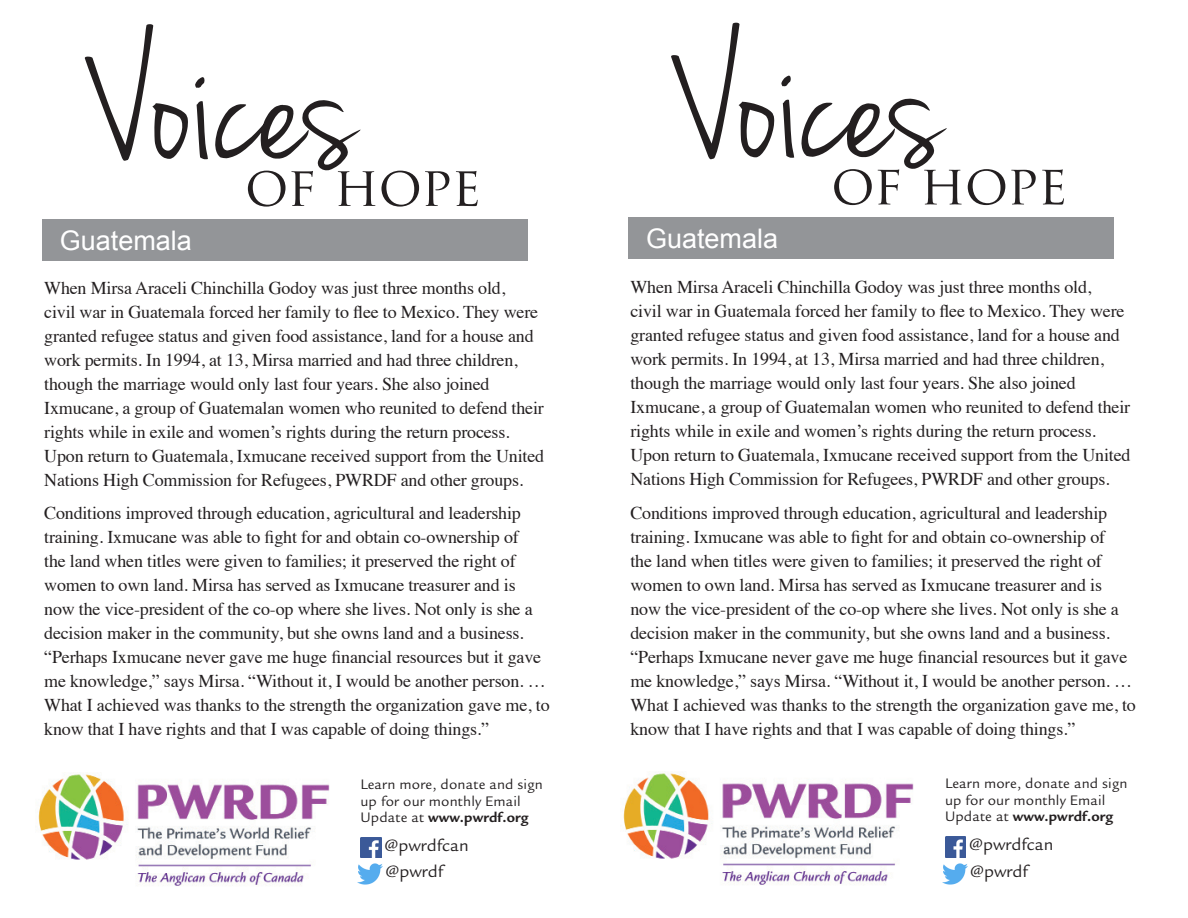
<style>
.page{position:relative;width:1188px;height:918px;background:#fff}
.page>*{position:absolute;margin:0;border:0;box-sizing:border-box;transform-origin:0 0}
.country{font:27px "Arial";color:#fff}
.body{font:18px/24px "Times";letter-spacing:-.01em;color:#231f20}
.body-2{font:18px "Legacy Sans";color:#231f20}
.t1{font:15px/16.5px "Legacy Sans";letter-spacing:.01em;color:#231f20}
.s1{font-weight:700}
</style>
<div class="page">
<svg style="left:85px;top:24px;width:393px;height:183px"></svg>
<div style="left:42px;top:219px;width:486px;height:41px;background:#939598"></div>
<svg style="left:671px;top:23px;width:393px;height:182px"></svg>
<div style="left:628px;top:218px;width:486px;height:41px;background:#939598"></div>
<img style="left:357px;top:863px;width:26px;height:22px">
<img style="left:360px;top:837px;width:21px;height:21px">
<img style="left:38px;top:772px;width:292px;height:114px">
<img style="left:942px;top:863px;width:25px;height:22px">
<img style="left:945px;top:836px;width:21px;height:21px">
<img style="left:623px;top:772px;width:291px;height:113px">
<p class="country" style="left:60px;top:222px;width:134px">Guatemala</p>
<p class="body" style="left:44px;top:274px;width:502px">When Mirsa Araceli Chinchilla Godoy was just three months old,<br>civil war in Guatemala forced her family to flee to Mexico. They were granted refugee status and given food assistance, land for a house and work permits. In 1994, at 13, Mirsa married and had three children, though the marriage would only last four years. She also joined Ixmucane, a group of Guatemalan women who reunited to defend their rights while in exile and women’s rights during the return process.<br>Upon return to Guatemala, Ixmucane received support from the United Nations High Commission for Refugees, PWRDF and other groups.</p>
<p class="body" style="left:44px;top:500px;width:507px">Conditions improved through education, agricultural and leadership training. Ixmucane was able to fight for and obtain co-ownership of<br>the land when titles were given to families; it preserved the right of women to own land. Mirsa has served as Ixmucane treasurer and is now the vice-president of the co-op where she lives. Not only is she a decision maker in the community, but she owns land and a business. “Perhaps Ixmucane never gave me huge financial resources but it gave me knowledge,” says Mirsa. “Without it, I would be another person. … What I achieved was thanks to the strength the organization gave me, to know that I have rights and that I was capable of doing things.”</p>
<p class="country" style="left:646px;top:221px;width:134px">Guatemala</p>
<p class="body" style="left:630px;top:274px;width:502px">When Mirsa Araceli Chinchilla Godoy was just three months old,<br>civil war in Guatemala forced her family to flee to Mexico. They were granted refugee status and given food assistance, land for a house and work permits. In 1994, at 13, Mirsa married and had three children, though the marriage would only last four years. She also joined Ixmucane, a group of Guatemalan women who reunited to defend their rights while in exile and women’s rights during the return process.<br>Upon return to Guatemala, Ixmucane received support from the United Nations High Commission for Refugees, PWRDF and other groups.</p>
<p class="body" style="left:630px;top:499px;width:507px">Conditions improved through education, agricultural and leadership training. Ixmucane was able to fight for and obtain co-ownership of<br>the land when titles were given to families; it preserved the right of women to own land. Mirsa has served as Ixmucane treasurer and is now the vice-president of the co-op where she lives. Not only is she a decision maker in the community, but she owns land and a business. “Perhaps Ixmucane never gave me huge financial resources but it gave me knowledge,” says Mirsa. “Without it, I would be another person. … What I achieved was thanks to the strength the organization gave me, to know that I have rights and that I was capable of doing things.”</p>
<p class="t1" style="left:360px;top:776px;width:184px">Learn more, donate and sign up for our monthly Email<br>Update at <span class="s1">www.pwrdf.org</span></p>
<p class="t1" style="left:945px;top:776px;width:184px">Learn more, donate and sign up for our monthly Email<br>Update at <span class="s1">www.pwrdf.org</span></p>
<p class="body-2" style="left:385px;top:835px;width:86px">@pwrdfcan</p>
<p class="body-2" style="left:969px;top:834px;width:86px">@pwrdfcan</p>
<p class="body-2" style="left:386px;top:861px;width:59px">@pwrdf</p>
<p class="body-2" style="left:970px;top:861px;width:59px">@pwrdf</p>
</div>
